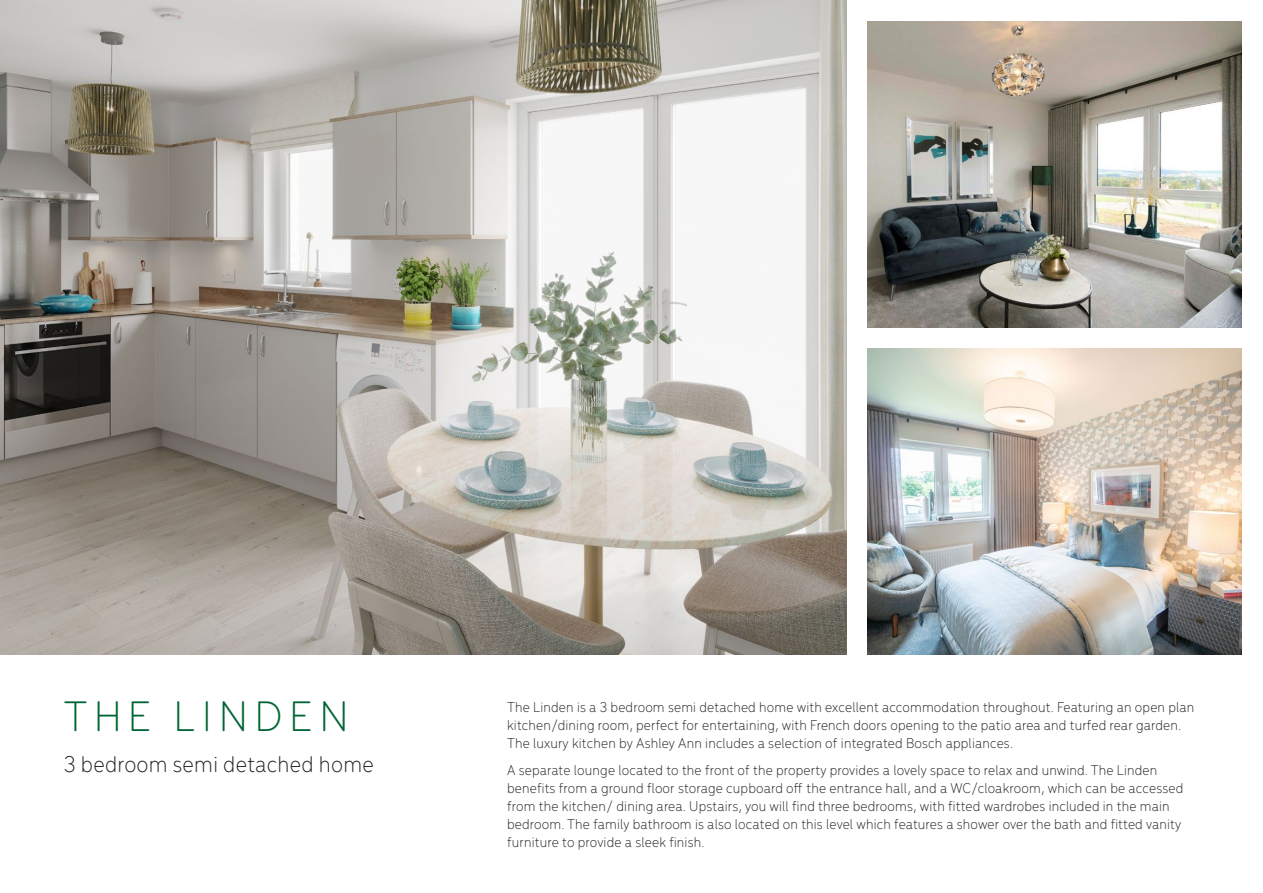
<style>
.page{position:relative;width:1263px;height:893px;background:#fff}
.page>*{position:absolute;margin:0;border:0;box-sizing:border-box;transform-origin:0 0}
.t1{font:300 45px "Menco";letter-spacing:.16em;color:#006535}
.t2{font:300 24px "Menco";letter-spacing:.01em;color:#231f20}
.t3{font:300 15px/18px "Menco";letter-spacing:.01em;color:#231f20}
</style>
<div class="page">
<img style="left:0;top:0;width:846px;height:655px">
<img style="left:867px;top:21px;width:375px;height:306px">
<img style="left:867px;top:349px;width:375px;height:306px">
<h1 class="t1" style="left:64px;top:685px;width:286px">THE LINDEN</h1>
<h2 class="t2" style="left:64px;top:748px;width:311px">3 bedroom semi detached home</h2>
<p class="t3" style="left:507px;top:697px;width:689px">The Linden is a 3 bedroom semi detached home with excellent accommodation throughout. Featuring an open plan kitchen/dining room, perfect for entertaining, with French doors opening to the patio area and turfed rear garden.<br>The luxury kitchen by Ashley Ann includes a selection of integrated Bosch appliances.</p>
<p class="t3" style="left:507px;top:760px;width:678px">A separate lounge located to the front of the property provides a lovely space to relax and unwind. The Linden benefits from a ground floor storage cupboard off the entrance hall, and a WC/cloakroom, which can be accessed from the kitchen/ dining area. Upstairs, you will find three bedrooms, with fitted wardrobes included in the main bedroom. The family bathroom is also located on this level which features a shower over the bath and fitted vanity furniture to provide a sleek finish.</p>
</div>
